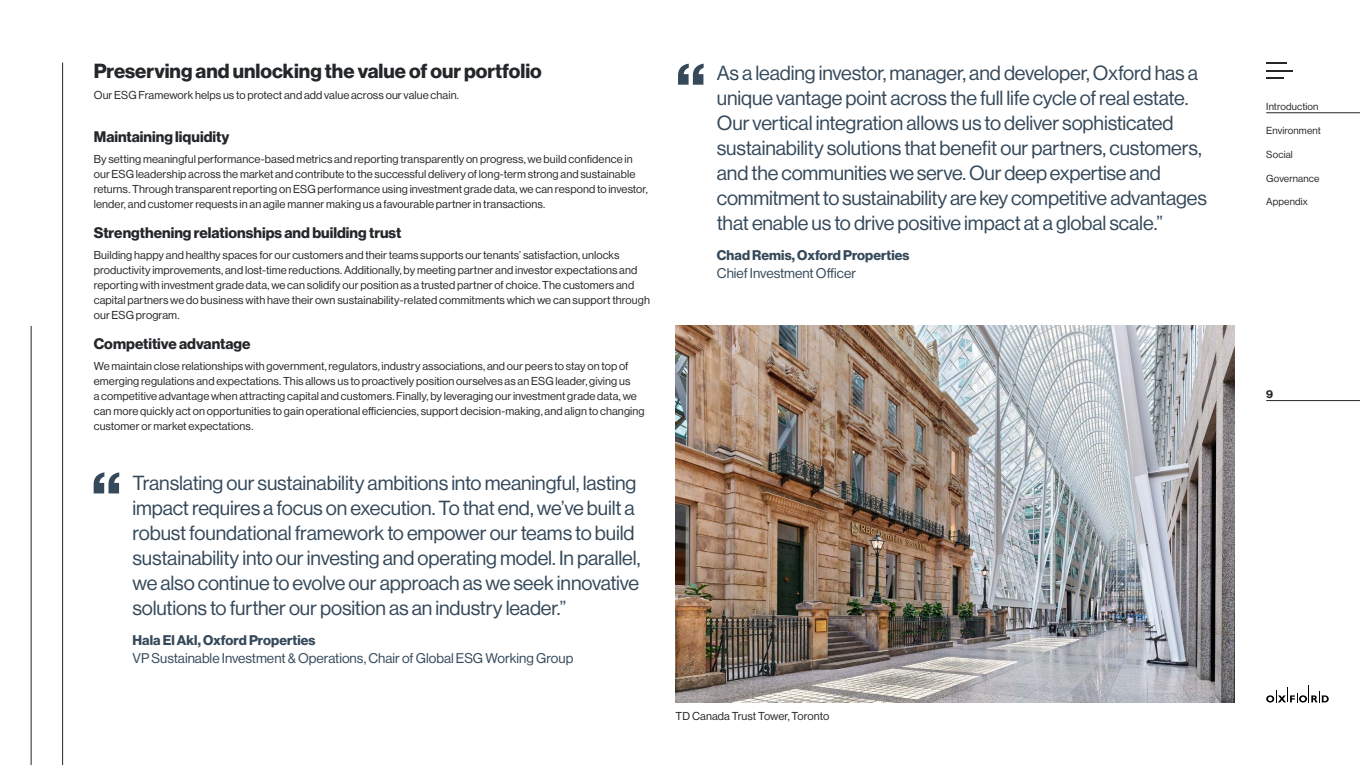
<style>
.page{position:relative;width:1360px;height:765px;background:#fff}
.page>*{position:absolute;margin:0;border:0;box-sizing:border-box;transform-origin:0 0}
.t1{font:70.75px "N Haas Grotesk DS Pro 75 Bd";color:#35495a}
.t2{font:20px/25px "N Haas Grotesk DS Pro 55 Rg";letter-spacing:-.005em;color:#35495a}
.t3{font:20px "N Haas Grotesk DS Pro 75 Bd";color:#24272a}
.t4{font:15px "N Haas Grotesk DS Pro 75 Bd";color:#24272a}
.t5{font:13.75px "N Haas Grotesk DS Pro 55 Rg";color:#35495a}
.t6{font:13.75px "N Haas Grotesk DS Pro 75 Bd";letter-spacing:.005em;color:#35495a}
.t7{font:11.25px/15px "N Haas Grotesk DS Pro 55 Rg";letter-spacing:.01em;color:#24272a}
.t8{font:11.25px "N Haas Grotesk DS Pro 75 Bd";color:#24272a}
.t9{font:10px "N Haas Grotesk DS Pro 55 Rg";letter-spacing:.015em;color:#24272a}
</style>
<div class="page">
<hr style="left:1266px;top:62px;width:21px;height:2px;background:#24272a">
<hr style="left:1266px;top:70px;width:27px;height:2px;background:#24272a">
<svg style="left:1266px;top:77px;width:17px;height:2px"></svg>
<hr style="left:1266px;top:112px;width:94px;height:1px;background:#24272a">
<hr style="left:1266px;top:400px;width:94px;height:1px;background:#24272a">
<svg style="left:1266px;top:685px;width:63px;height:17px"></svg>
<hr style="left:62px;top:62px;width:1px;height:703px;background:#24272a">
<hr style="left:31px;top:326px;width:1px;height:439px;background:#24272a">
<img style="left:676px;top:326px;width:559px;height:376px">
<h2 class="t3" style="left:94px;top:59px;width:450px">Preserving and unlocking the value of our portfolio</h2>
<p class="t7" style="left:94px;top:88px;width:367px">Our ESG Framework helps us to protect and add value across our value chain.</p>
<h3 class="t4" style="left:94px;top:128px;width:137px">Maintaining liquidity</h3>
<p class="t7" style="left:94px;top:152px;width:556px">By setting meaningful performance-based metrics and reporting transparently on progress, we build confidence in our ESG leadership across the market and contribute to the successful delivery of long-term strong and sustainable returns. Through transparent reporting on ESG performance using investment grade data, we can respond to investor, lender, and customer requests in an agile manner making us a favourable partner in transactions.</p>
<h3 class="t4" style="left:94px;top:224px;width:309px">Strengthening relationships and building trust</h3>
<p class="t7" style="left:94px;top:248px;width:558px">Building happy and healthy spaces for our customers and their teams supports our tenants’ satisfaction, unlocks productivity improvements, and lost-time reductions. Additionally, by meeting partner and investor expectations and reporting with investment grade data, we can solidify our position as a trusted partner of choice. The customers and capital partners we do business with have their own sustainability-related commitments which we can support through our ESG program.</p>
<h3 class="t4" style="left:94px;top:335px;width:158px">Competitive advantage</h3>
<p class="t7" style="left:94px;top:359px;width:552px">We maintain close relationships with government, regulators, industry associations, and our peers to stay on top of emerging regulations and expectations. This allows us to proactively position ourselves as an ESG leader, giving us<br>a competitive advantage when attracting capital and customers. Finally, by leveraging our investment grade data, we can more quickly act on opportunities to gain operational efficiencies, support decision-making, and align to changing customer or market expectations.</p>
<h1 class="t1" style="left:91px;top:457px;width:32px">“</h1>
<p class="t2" style="left:132px;top:471px;width:509px">Translating our sustainability ambitions into meaningful, lasting impact requires a focus on execution. To that end, we’ve built a robust foundational framework to empower our teams to build sustainability into our investing and operating model. In parallel, we also continue to evolve our approach as we seek innovative solutions to further our position as an industry leader.”</p>
<p class="t6" style="left:132px;top:633px;width:184px">Hala El Akl, Oxford Properties</p>
<p class="t5" style="left:132px;top:650px;width:442px">VP Sustainable Investment &amp; Operations, Chair of Global ESG Working Group</p>
<h1 class="t1" style="left:676px;top:48px;width:32px">“</h1>
<p class="t2" style="left:717px;top:61px;width:492px">As a leading investor, manager, and developer, Oxford has a unique vantage point across the full life cycle of real estate.<br>Our vertical integration allows us to deliver sophisticated sustainability solutions that benefit our partners, customers, and the communities we serve. Our deep expertise and commitment to sustainability are key competitive advantages that enable us to drive positive impact at a global scale.”</p>
<p class="t6" style="left:717px;top:248px;width:194px">Chad Remis, Oxford Properties</p>
<p class="t5" style="left:717px;top:265px;width:141px">Chief Investment Officer</p>
<p class="t7" style="left:676px;top:709px;width:155px">TD Canada Trust Tower, Toronto</p>
<p class="t9" style="left:1266px;top:101px;width:54px">Introduction</p>
<p class="t9" style="left:1266px;top:125px;width:56px">Environment</p>
<p class="t9" style="left:1266px;top:149px;width:28px">Social</p>
<p class="t9" style="left:1266px;top:172px;width:55px">Governance</p>
<p class="t9" style="left:1266px;top:196px;width:43px">Appendix</p>
<p class="t8" style="left:1266px;top:388px;width:8px">9</p>
</div>
